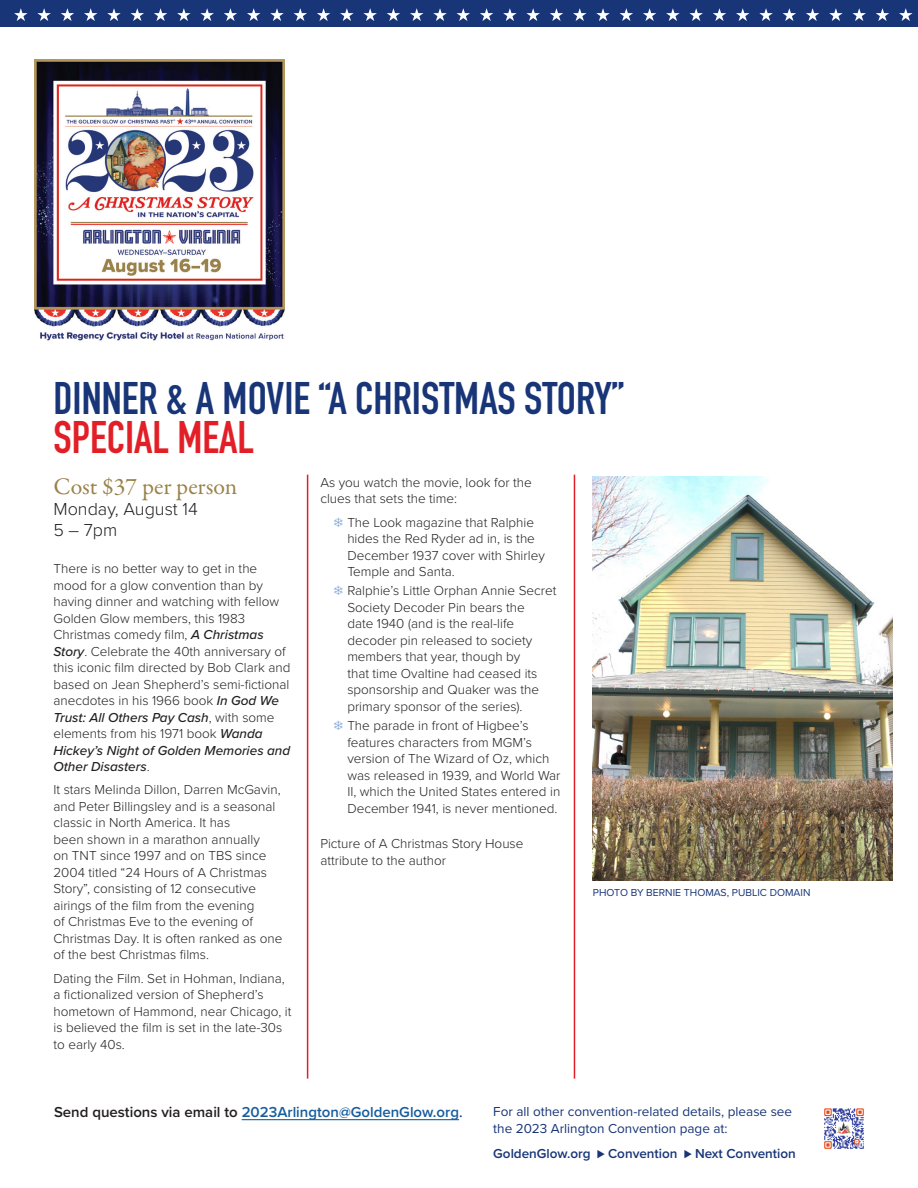
<style>
.page{position:relative;width:918px;height:1188px;background:#fff}
.page>*{position:absolute;margin:0;border:0;box-sizing:border-box;transform-origin:0 0}
.Headline_-_Title{font:700 45px/39px "DIN Condensed";color:#183578}
.Price{font:24px "Garamond Premr Pro";color:#9a824b}
.Price-2{font:300 18px/21px "Proxima Nova";color:#231f20}
.Body_-_Content{font:600 15px "Proxima Nova";color:#175d9e}
.Body___Content_SANS{font:300 13.5px/16.5px "Proxima Nova";color:#231f20}
.BODY_no_indent{font:13.5px/16.5px "Proxima Nova";color:#183578}
.Body_-_Content-2{font:600 13.5px "Proxima Nova";color:#183578}
.Photo_Caption{font:10.5px "Proxima Nova";color:#183578}
.s1{color:#e21f26}
.s2{font-weight:500;font-style:italic}
.s3{color:#6291cc}
.s4{color:#231f20}
.s5{font-weight:500;color:#183578}
</style>
<div class="page">
<img style="left:821px;top:1105px;width:43px;height:44px">
<hr style="left:242px;top:1119px;width:217px;height:1px;background:#175d9e">
<hr style="left:307px;top:475px;width:1px;height:604px;background:#e21f26">
<hr style="left:574px;top:475px;width:1px;height:604px;background:#e21f26">
<img style="left:593px;top:476px;width:300px;height:405px">
<img style="left:34px;top:60px;width:250px;height:281px">
<div style="left:0;top:0;width:918px;height:27px;background:#183578"></div>
<svg style="left:14px;top:8px;width:899px;height:13px"></svg>
<p class="Headline_-_Title" style="left:53px;top:378px;width:572px">DINNER &amp; A MOVIE “A CHRISTMAS STORY”<br><span class="s1">SPECIAL MEAL</span></p>
<p class="Price" style="left:53px;top:472px;width:185px">Cost $37 per person</p>
<p class="Price-2" style="left:53px;top:497px;width:146px">Monday, August 14<br>5 – 7pm</p>
<p class="Body___Content_SANS" style="left:53px;top:560px;width:238px">There is no better way to get in the mood for a glow convention than by having dinner and watching with fellow Golden Glow members, this 1983<br>Christmas comedy film, <span class="s2">A Christmas Story</span>. Celebrate the 40th anniversary of this iconic film directed by Bob Clark and based on Jean Shepherd’s semi-fictional anecdotes in his 1966 book <span class="s2">In God We Trust: All Others Pay Cash</span>, with some elements from his 1971 book <span class="s2">Wanda Hickey’s Night of Golden Memories and Other Disasters</span>.</p>
<p class="Body___Content_SANS" style="left:53px;top:781px;width:230px">It stars Melinda Dillon, Darren McGavin, and Peter Billingsley and is a seasonal classic in North America. It has<br>been shown in a marathon annually<br>on TNT since 1997 and on TBS since 2004 titled “24 Hours of A Christmas Story”, consisting of 12 consecutive airings of the film from the evening<br>of Christmas Eve to the evening of Christmas Day. It is often ranked as one of the best Christmas films.</p>
<p class="Body___Content_SANS" style="left:53px;top:969px;width:240px">Dating the Film. Set in Hohman, Indiana, a fictionalized version of Shepherd’s hometown of Hammond, near Chicago, it is believed the film is set in the late-30s to early 40s.</p>
<p class="Body___Content_SANS" style="left:320px;top:473px;width:213px">As you watch the movie, look for the clues that sets the time:</p>
<p class="Body___Content_SANS" style="left:347px;top:513px;width:199px;text-indent:-14px"><span class="s3">❄</span> The Look magazine that Ralphie hides the Red Ryder ad in, is the<br>December 1937 cover with Shirley<br>Temple and Santa.</p>
<p class="Body___Content_SANS" style="left:347px;top:582px;width:211px;text-indent:-14px"><span class="s3">❄</span> Ralphie’s Little Orphan Annie Secret<br>Society Decoder Pin bears the<br>date 1940 (and is the real-life decoder pin released to society members that year, though by<br>that time Ovaltine had ceased its sponsorship and Quaker was the primary sponsor of the series).</p>
<p class="Body___Content_SANS" style="left:347px;top:717px;width:215px;text-indent:-14px"><span class="s3">❄</span> The parade in front of Higbee’s features characters from MGM’s version of The Wizard of Oz, which was released in 1939, and World War II, which the United States entered in December 1941, is never mentioned.</p>
<p class="Body___Content_SANS" style="left:320px;top:835px;width:205px">Picture of A Christmas Story House attribute to the author</p>
<p class="Photo_Caption" style="left:593px;top:884px;width:219px">PHOTO BY BERNIE THOMAS, PUBLIC DOMAIN</p>
<p class="Body_-_Content" style="left:54px;top:1101px;width:410px"><span class="s4">Send questions via email to</span> 2023Arlington@GoldenGlow.org<span class="s5">.</span></p>
<p class="BODY_no_indent" style="left:493px;top:1103px;width:300px">For all other convention-related details, please see the 2023 Arlington Convention page at:</p>
<p class="Body_-_Content-2" style="left:493px;top:1144px;width:304px">GoldenGlow.org ⊲ Convention ⊲ Next Convention</p>
</div>
